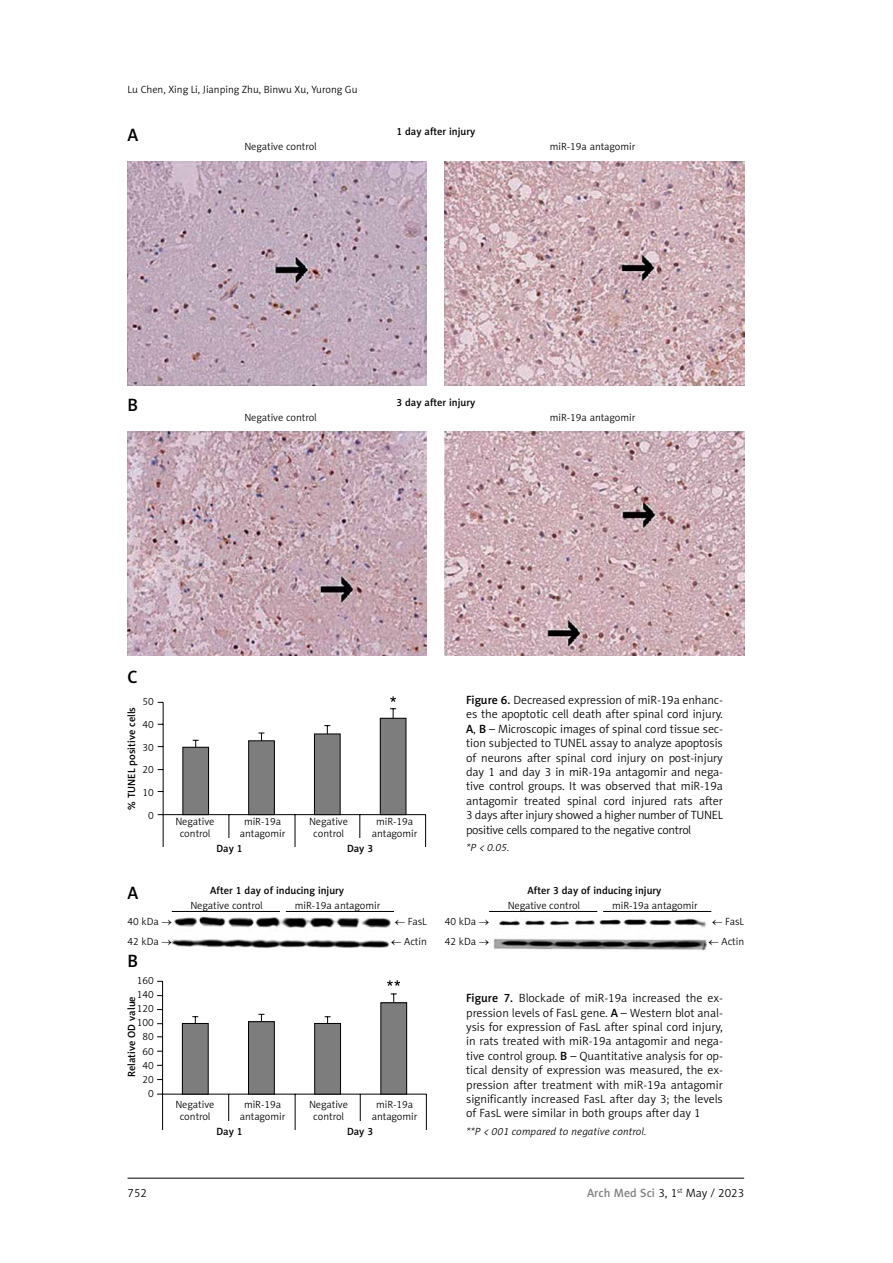
<style>
.page{position:relative;width:893px;height:1263px;background:#fff}
.page>*{position:absolute;margin:0;border:0;box-sizing:border-box;transform-origin:0 0}
.t1{font:18px "Naomi Sans EFN Medium";color:#000}
.t2{font:12px/14.4px "Naomi Sans EFN Light";letter-spacing:-.02em;color:#000;text-align:justify}
.t3{font:10.5px/14.2px "Naomi Sans EFN Light";color:#000;text-align:right}
.t4{font:10.5px "Naomi Sans EFN Medium";color:#000}
.t5{font:italic 10.5px "Naomi Sans EFN Light";letter-spacing:.015em;color:#000}
.s1{font-family:"Naomi Sans EFN Medium"}
.s2{font-family:"Naomi Sans EFN Medium";color:#808285}
</style>
<div class="page">
<hr style="left:128px;top:1178px;width:616px;height:1px;background:#000">
<img style="left:172px;top:914px;width:219px;height:35px">
<img style="left:493px;top:918px;width:214px;height:33px">
<hr style="left:162px;top:981px;width:1px;height:149px;background:#000">
<hr style="left:228px;top:1094px;width:1px;height:36px;background:#000">
<hr style="left:295px;top:1094px;width:1px;height:36px;background:#000">
<hr style="left:426px;top:1094px;width:1px;height:36px;background:#000">
<hr style="left:360px;top:1094px;width:1px;height:36px;background:#000">
<hr style="left:163px;top:1094px;width:263px;height:1px;background:#000">
<svg style="left:192px;top:1016px;width:6px;height:7px"></svg>
<svg style="left:258px;top:1014px;width:6px;height:7px"></svg>
<svg style="left:325px;top:1016px;width:6px;height:7px"></svg>
<svg style="left:391px;top:993px;width:6px;height:9px"></svg>
<svg style="left:387px;top:980px;width:13px;height:6px"></svg>
<div style="left:182px;top:1023px;width:26px;height:71px;background:#7d7d7d"></div>
<div style="left:182px;top:1023px;width:27px;height:71px;border:1px solid #000"></div>
<div style="left:249px;top:1022px;width:25px;height:72px;background:#7d7d7d"></div>
<div style="left:248px;top:1021px;width:27px;height:73px;border:1px solid #000"></div>
<div style="left:315px;top:1023px;width:25px;height:71px;background:#7d7d7d"></div>
<div style="left:314px;top:1023px;width:27px;height:71px;border:1px solid #000"></div>
<div style="left:381px;top:1003px;width:26px;height:91px;background:#7d7d7d"></div>
<div style="left:380px;top:1002px;width:27px;height:92px;border:1px solid #000"></div>
<div style="left:351px;top:1121px;width:19px;height:9px;background:#fff"></div>
<div style="left:219px;top:1121px;width:19px;height:9px;background:#fff"></div>
<hr style="left:172px;top:911px;width:108px;height:1px;background:#000">
<hr style="left:489px;top:911px;width:108px;height:1px;background:#000">
<hr style="left:286px;top:911px;width:108px;height:1px;background:#000">
<hr style="left:603px;top:911px;width:108px;height:1px;background:#000">
<img style="left:128px;top:162px;width:299px;height:223px">
<img style="left:128px;top:432px;width:299px;height:223px">
<img style="left:445px;top:162px;width:299px;height:223px">
<img style="left:445px;top:432px;width:299px;height:223px">
<hr style="left:163px;top:702px;width:1px;height:144px;background:#000">
<hr style="left:229px;top:815px;width:1px;height:31px;background:#000">
<hr style="left:295px;top:815px;width:1px;height:31px;background:#000">
<hr style="left:425px;top:815px;width:1px;height:31px;background:#000">
<hr style="left:359px;top:815px;width:1px;height:31px;background:#000">
<hr style="left:163px;top:814px;width:263px;height:1px;background:#000">
<svg style="left:193px;top:740px;width:6px;height:7px"></svg>
<svg style="left:258px;top:733px;width:6px;height:7px"></svg>
<svg style="left:324px;top:725px;width:6px;height:9px"></svg>
<svg style="left:390px;top:708px;width:6px;height:10px"></svg>
<svg style="left:390px;top:696px;width:6px;height:6px"></svg>
<div style="left:183px;top:747px;width:26px;height:68px;background:#7d7d7d"></div>
<div style="left:182px;top:747px;width:27px;height:68px;border:1px solid #000"></div>
<div style="left:249px;top:741px;width:25px;height:74px;background:#7d7d7d"></div>
<div style="left:248px;top:740px;width:27px;height:75px;border:1px solid #000"></div>
<div style="left:314px;top:734px;width:26px;height:81px;background:#7d7d7d"></div>
<div style="left:314px;top:734px;width:26px;height:81px;border:1px solid #000"></div>
<div style="left:380px;top:718px;width:26px;height:97px;background:#7d7d7d"></div>
<div style="left:380px;top:718px;width:26px;height:97px;border:1px solid #000"></div>
<div style="left:351px;top:837px;width:19px;height:9px;background:#fff"></div>
<div style="left:219px;top:837px;width:19px;height:9px;background:#fff"></div>
<p class="t3" style="left:128px;top:82px;width:231px">Lu Chen, Xing Li, Jianping Zhu, Binwu Xu, Yurong Gu</p>
<h1 class="t1" style="left:128px;top:124px;width:12px">A</h1>
<h1 class="t1" style="left:128px;top:394px;width:12px">B</h1>
<p class="t4" style="left:396px;top:125px;width:81px">1 day after injury</p>
<p class="t3" style="left:244px;top:140px;width:74px">Negative control</p>
<p class="t3" style="left:550px;top:140px;width:87px">miR-19a antagomir</p>
<p class="t4" style="left:396px;top:396px;width:81px">3 day after injury</p>
<p class="t3" style="left:244px;top:410px;width:74px">Negative control</p>
<p class="t3" style="left:550px;top:410px;width:87px">miR-19a antagomir</p>
<h1 class="t1" style="left:128px;top:666px;width:12px">C</h1>
<p class="t4" style="left:125px;top:810px;width:104px;rotate:-90deg">% TUNEL positive cells</p>
<p class="t3" style="left:143px;top:690px;width:13px;line-height:22.6px;text-align:center">50<br>40<br>30<br>20<br>10<br>0</p>
<h1 class="t1" style="left:128px;top:882px;width:12px">A</h1>
<p class="t3" style="left:176px;top:814px;width:40px">Negative</p>
<p class="t3" style="left:244px;top:814px;width:39px">miR-19a</p>
<p class="t3" style="left:309px;top:814px;width:40px">Negative</p>
<p class="t3" style="left:376px;top:814px;width:39px">miR-19a</p>
<p class="t3" style="left:180px;top:826px;width:32px">control</p>
<p class="t3" style="left:240px;top:826px;width:47px">antagomir</p>
<p class="t3" style="left:313px;top:826px;width:32px">control</p>
<p class="t3" style="left:372px;top:826px;width:47px">antagomir</p>
<p class="t4" style="left:216px;top:842px;width:28px">Day 1</p>
<p class="t4" style="left:347px;top:842px;width:28px">Day 3</p>
<p class="t4" style="left:210px;top:884px;width:135px">After 1 day of inducing injury</p>
<p class="t3" style="left:190px;top:898px;width:74px">Negative control</p>
<p class="t3" style="left:295px;top:898px;width:87px">miR-19a antagomir</p>
<p class="t2" style="left:466px;top:693px;width:258px"><span class="s1">Figure 6.</span> Decreased expression of miR-19a enhanc&shy;es the apoptotic cell death after spinal cord injury.<br><span class="s1">A</span>, <span class="s1">B</span> – Microscopic images of spinal cord tissue sec&shy;tion subjected to TUNEL assay to analyze apoptosis of neurons after spinal cord injury on post-injury day 1 and day 3 in miR-19a antagomir and nega&shy;tive control groups. It was observed that miR-19a antagomir treated spinal cord injured rats after 3 days after injury showed a higher number of TUNEL positive cells compared to the negative control</p>
<p class="t5" style="left:466px;top:842px;width:45px">*P &lt; 0.05.</p>
<p class="t4" style="left:527px;top:884px;width:135px">After 3 day of inducing injury</p>
<p class="t3" style="left:508px;top:898px;width:74px">Negative control</p>
<p class="t3" style="left:612px;top:898px;width:87px">miR-19a antagomir</p>
<p class="t3" style="left:128px;top:914px;width:46px">40 kDa →</p>
<p class="t3" style="left:395px;top:914px;width:33px">← FasL</p>
<p class="t3" style="left:128px;top:935px;width:46px">42 kDa →</p>
<p class="t3" style="left:391px;top:935px;width:37px">← Actin</p>
<h1 class="t1" style="left:128px;top:950px;width:12px">B</h1>
<p class="t4" style="left:125px;top:1077px;width:82px;rotate:-90deg">Relative OD value</p>
<p class="t3" style="left:137px;top:973px;width:19px">160<br>140<br>120<br>100<br>80<br>60<br>40<br>20<br>0</p>
<p class="t3" style="left:176px;top:1097px;width:40px">Negative</p>
<p class="t3" style="left:244px;top:1097px;width:39px">miR-19a</p>
<p class="t3" style="left:309px;top:1097px;width:40px">Negative</p>
<p class="t3" style="left:376px;top:1097px;width:39px">miR-19a</p>
<p class="t3" style="left:180px;top:1109px;width:32px">control</p>
<p class="t3" style="left:240px;top:1109px;width:47px">antagomir</p>
<p class="t3" style="left:313px;top:1109px;width:32px">control</p>
<p class="t3" style="left:372px;top:1109px;width:47px">antagomir</p>
<p class="t4" style="left:216px;top:1125px;width:28px">Day 1</p>
<p class="t4" style="left:347px;top:1125px;width:28px">Day 3</p>
<p class="t3" style="left:445px;top:914px;width:46px">40 kDa →</p>
<p class="t3" style="left:712px;top:914px;width:33px">← FasL</p>
<p class="t3" style="left:445px;top:935px;width:46px">42 kDa →</p>
<p class="t3" style="left:708px;top:935px;width:37px">← Actin</p>
<p class="t2" style="left:466px;top:991px;width:258px"><span class="s1">Figure 7.</span> Blockade of miR-19a increased the ex&shy;pression levels of FasL gene. <span class="s1">A</span> – Western blot anal&shy;ysis for expression of FasL after spinal cord injury, in rats treated with miR-19a antagomir and nega&shy;tive control group. <span class="s1">B</span> – Quantitative analysis for op&shy;tical density of expression was measured, the ex&shy;pression after treatment with miR-19a antagomir significantly increased FasL after day 3; the levels of FasL were similar in both groups after day 1</p>
<p class="t5" style="left:466px;top:1126px;width:182px">**P &lt; 001 compared to negative control.</p>
<p class="t2" style="left:128px;top:1186px;width:21px">752</p>
<p class="t2" style="left:587px;top:1186px;width:159px"><span class="s2">Arch Med Sci</span> 3, 1<sup>st</sup> May / 2023</p>
</div>
